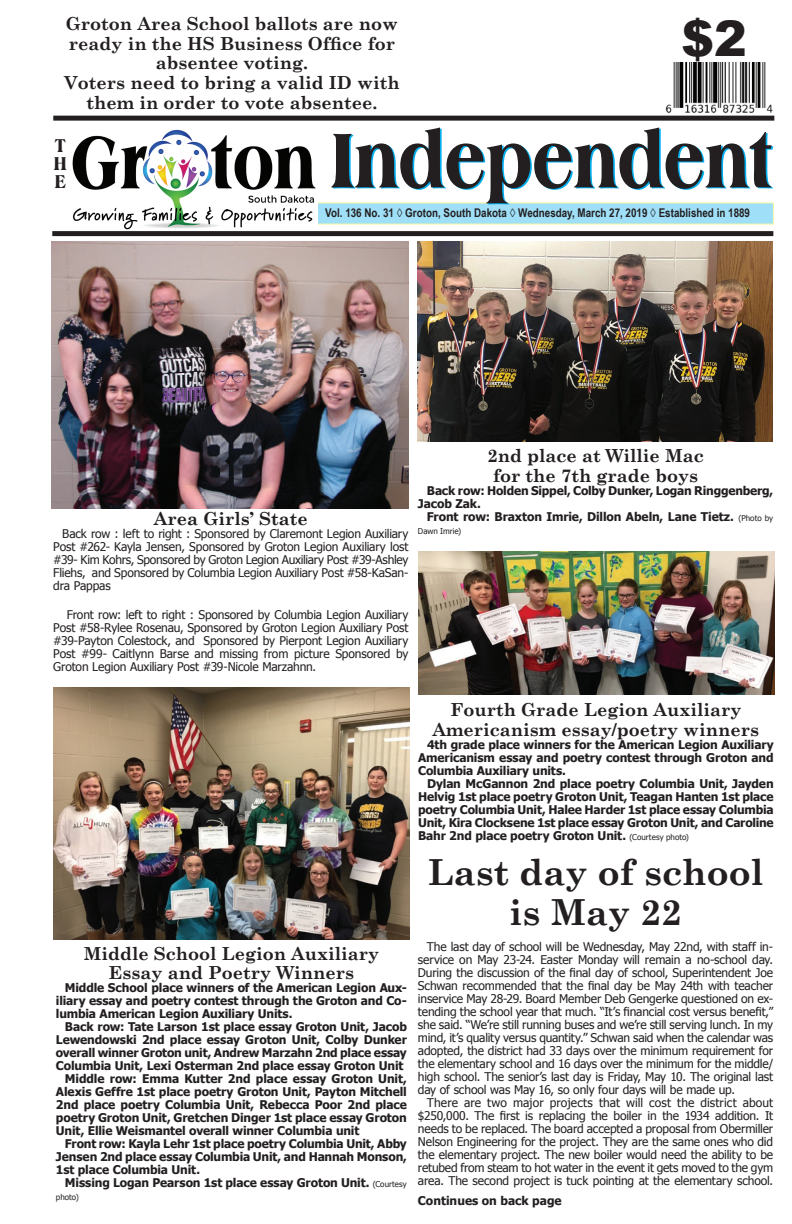
<style>
.page{position:relative;width:792px;height:1224px;background:#fff}
.page>*{position:absolute;margin:0;border:0;box-sizing:border-box;transform-origin:0 0}
.t1{font:800 condensed 82px "Americana BT";color:#00aeef}
.t2{font:900 49px "Arial";color:#231f20}
.t3{font:700 36px/39.6px "Century Schoolbook";color:#231f20;text-align:center}
.t4{font:800 condensed 20px/18px "Americana BT";color:#231f20;text-align:justify}
.t5{font:700 18px/19.8px "Century Schoolbook";color:#231f20;text-align:center}
.t6{font:12px/13px "Tahoma";letter-spacing:-.015em;color:#231f20;text-align:justify}
.t7{font:700 12px/13px "Tahoma";letter-spacing:-.01em;color:#231f20;text-align:justify}
.t8{font:700 12px "Arial Narrow";color:#231f20}
.t9{font:8px "Tahoma";color:#231f20}
.s1{font-weight:400;font-size:8px}
</style>
<div class="page">
<div style="left:301px;top:202px;width:473px;height:23px;background:linear-gradient(to right,#9fe0f8,#9fe0f8)"></div>
<img style="left:665px;top:63px;width:108px;height:51px">
<img style="left:72px;top:129px;width:246px;height:101px">
<div style="left:52px;top:231px;width:721px;height:5px;background:#231f20"></div>
<div style="left:53px;top:116px;width:721px;height:5px;background:#231f20"></div>
<img style="left:418px;top:242px;width:355px;height:199px">
<img style="left:52px;top:242px;width:357px;height:266px">
<img style="left:54px;top:687px;width:356px;height:252px">
<img style="left:419px;top:552px;width:356px;height:142px">
<h3 class="t5" style="left:64px;top:13px;width:337px">Groton Area School ballots are now ready in the HS Business Office for absentee voting.<br>Voters need to bring a valid ID with them in order to vote absentee.</h3>
<h2 class="t2" style="left:682px;top:3px;width:67px">$2</h2>
<h3 class="t4" style="left:54px;top:136px;width:14px">T H E</h3>
<h1 class="t1" style="left:332px;top:110px;width:443px">Independent</h1>
<p class="t8" style="left:325px;top:204px;width:426px">Vol. 136 No. 31 ◊ Groton, South Dakota ◊ Wednesday, March 27, 2019 ◊ Established in 1889</p>
<h3 class="t5" style="left:154px;top:509px;width:156px">Area Girls’ State</h3>
<p class="t6" style="left:53px;top:527px;width:357px;text-indent:9px">Back row : left to right : Sponsored by Claremont Legion Auxiliary Post #262- Kayla Jensen, Sponsored by Groton Legion Auxiliary lost #39- Kim Kohrs, Sponsored by Groton Legion Auxiliary Post #39-Ashley Fliehs, and Sponsored by Columbia Legion Auxiliary Post #58-KaSan&shy;dra Pappas</p>
<p class="t6" style="left:53px;top:607px;width:357px;text-indent:13px">Front row: left to right : Sponsored by Columbia Legion Auxiliary Post #58-Rylee Rosenau, Sponsored by Groton Legion Auxiliary Post #39-Payton Colestock, and Sponsored by Pierpont Legion Auxiliary Post #99- Caitlynn Barse and missing from picture Sponsored by Groton Legion Auxiliary Post #39-Nicole Marzahnn.</p>
<h3 class="t5" style="left:487px;top:445px;width:218px">2nd place at Willie Mac for the 7th grade boys</h3>
<p class="t7" style="left:418px;top:483px;width:357px;text-indent:9px">Back row: Holden Sippel, Colby Dunker, Logan Ringgenberg,<br>Jacob Zak.</p>
<p class="t7" style="left:427px;top:509px;width:348px">Front row: Braxton Imrie, Dillon Abeln, Lane Tietz. <span class="s1">(Photo by</span></p>
<p class="t9" style="left:418px;top:525px;width:45px">Dawn Imrie)</p>
<h3 class="t5" style="left:84px;top:943px;width:297px">Middle School Legion Auxiliary<br>Essay and Poetry Winners</h3>
<p class="t7" style="left:56px;top:981px;width:352px;text-indent:9px">Middle School place winners of the American Legion Aux&shy;iliary essay and poetry contest through the Groton and Co&shy;lumbia American Legion Auxiliary Units.</p>
<p class="t7" style="left:65px;top:1020px;width:344px">Back row: Tate Larson 1st place essay Groton Unit, Jacob</p>
<p class="t7" style="left:56px;top:1033px;width:352px">Lewendowski 2nd place essay Groton Unit, Colby Dunker</p>
<p class="t7" style="left:56px;top:1046px;width:352px">overall winner Groton unit, Andrew Marzahn 2nd place essay</p>
<p class="t7" style="left:56px;top:1059px;width:349px">Columbia Unit, Lexi Osterman 2nd place essay Groton Unit</p>
<p class="t7" style="left:65px;top:1072px;width:343px">Middle row: Emma Kutter 2nd place essay Groton Unit,</p>
<p class="t7" style="left:56px;top:1085px;width:352px">Alexis Geffre 1st place poetry Groton Unit, Payton Mitchell</p>
<p class="t7" style="left:56px;top:1098px;width:352px">2nd place poetry Columbia Unit, Rebecca Poor 2nd place</p>
<p class="t7" style="left:56px;top:1111px;width:352px">poetry Groton Unit, Gretchen Dinger 1st place essay Groton</p>
<p class="t7" style="left:56px;top:1124px;width:305px">Unit, Ellie Weismantel overall winner Columbia unit</p>
<p class="t7" style="left:65px;top:1137px;width:343px">Front row: Kayla Lehr 1st place poetry Columbia Unit, Abby</p>
<p class="t7" style="left:56px;top:1150px;width:352px">Jensen 2nd place essay Columbia Unit, and Hannah Monson,</p>
<p class="t7" style="left:56px;top:1163px;width:146px">1st place Columbia Unit.</p>
<p class="t7" style="left:65px;top:1176px;width:343px">Missing Logan Pearson 1st place essay Groton Unit. <span class="s1">(Courtesy</span></p>
<p class="t9" style="left:56px;top:1192px;width:24px">photo)</p>
<h3 class="t5" style="left:433px;top:700px;width:328px">Fourth Grade Legion Auxiliary<br>Americanism essay/poetry winners</h3>
<p class="t7" style="left:418px;top:737px;width:357px;text-indent:9px">4th grade place winners for the American Legion Auxiliary Americanism essay and poetry contest through Groton and Columbia Auxiliary units.</p>
<p class="t7" style="left:418px;top:776px;width:357px;text-indent:9px">Dylan McGannon 2nd place poetry Columbia Unit, Jayden Helvig 1st place poetry Groton Unit, Teagan Hanten 1st place poetry Columbia Unit, Halee Harder 1st place essay Columbia Unit, Kira Clocksene 1st place essay Groton Unit, and Caroline Bahr 2nd place poetry Groton Unit. <span class="s1">(Courtesy photo)</span></p>
<h3 class="t3" style="left:428px;top:852px;width:337px">Last day of school is May 22</h3>
<p class="t6" style="left:418px;top:939px;width:357px;text-indent:9px">The last day of school will be Wednesday, May 22nd, with staff in&shy;service on May 23-24. Easter Monday will remain a no-school day.<br>During the discussion of the final day of school, Superintendent Joe Schwan recommended that the final day be May 24th with teacher inservice May 28-29. Board Member Deb Gengerke questioned on ex&shy;tending the school year that much. “It’s financial cost versus benefit,” she said. “We’re still running buses and we’re still serving lunch. In my mind, it’s quality versus quantity.” Schwan said when the calendar was adopted, the district had 33 days over the minimum requirement for the elementary school and 16 days over the minimum for the middle/ high school. The senior’s last day is Friday, May 10. The original last day of school was May 16, so only four days will be made up.</p>
<p class="t6" style="left:418px;top:1095px;width:357px;text-indent:9px">There are two major projects that will cost the district about $250,000. The first is replacing the boiler in the 1934 addition. It needs to be replaced. The board accepted a proposal from Obermiller Nelson Engineering for the project. They are the same ones who did the elementary project. The new boiler would need the ability to be retubed from steam to hot water in the event it gets moved to the gym area. The second project is tuck pointing at the elementary school.</p>
<p class="t7" style="left:418px;top:1193px;width:145px">Continues on back page</p>
</div>
